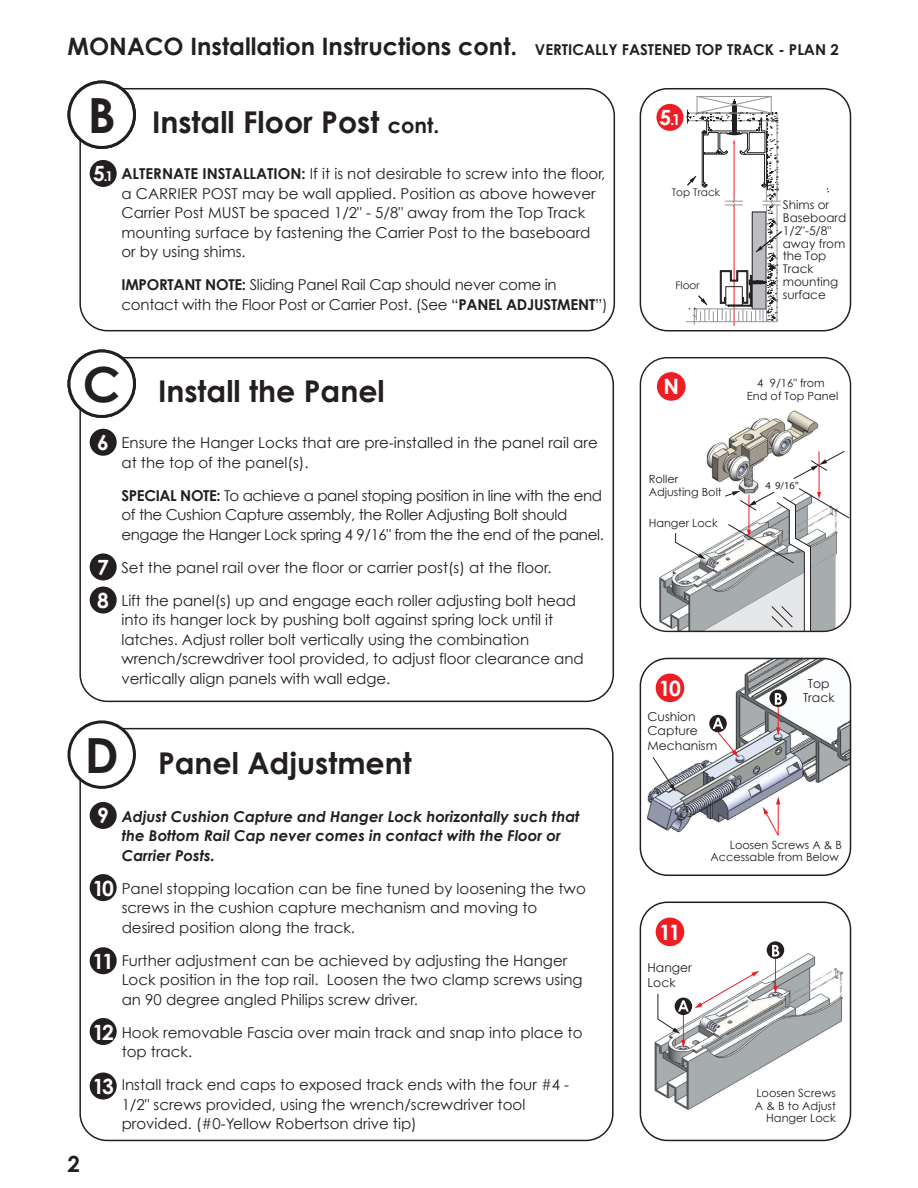
<style>
.page{position:relative;width:918px;height:1188px;background:#fff}
.page>*{position:absolute;margin:0;border:0;box-sizing:border-box;transform-origin:0 0}
.t1{font:700 48.45px "Century Gothic";color:#231f20}
.t2{font:700 30px "Century Gothic";color:#231f20}
.t3{font:700 24px "Century Gothic";color:#231f20}
.t4{font:700 22.35px "Century Gothic";color:#231f20}
.t5{font:700 21.15px "Century Gothic";color:#fff}
.t6{font:700 21px/33px "Century Gothic";letter-spacing:-.1em;color:#fff}
.t7{font:15px/19.5px "Century Gothic";color:#231f20}
.t8{font:15px/19.5px "Century Gothic";letter-spacing:-.025em;color:#231f20}
.t9{font:italic 700 15px/19.5px "Century Gothic";color:#231f20}
.t10{font:15px/19.5px "Century Gothic";letter-spacing:-.02em;color:#231f20}
.t11{font:700 15px "Century Gothic";color:#fff}
.t12{font:700 13.5px "Century Gothic";color:#fff}
.t13{font:12.3px/14.5px "Century Gothic";color:#231f20}
.t14{font:12px/12.8px "Century Gothic";color:#231f20}
.t15{font:11.4px/12.5px "Century Gothic";color:#231f20;text-align:right}
.t16{font:11.25px/13.2px "Century Gothic";color:#231f20;text-align:center}
.t17{font:10.5px "Century Gothic";color:#231f20}
.t18{font:10.5px "Myriad Pro";color:#231f20}
.s1{font-size:15px}
.s2{font-size:21px}
.s3{font-weight:700}
.s4{font-size:48.45px}
</style>
<div class="page">
<div style="left:79px;top:88px;width:536px;height:243px;border:2px solid #231f20;border-radius:27px"></div>
<div style="left:69px;top:82px;width:65px;height:65px;background:#fff;border-radius:50%"></div>
<div style="left:67px;top:81px;width:69px;height:68px;border:3px solid #231f20;border-radius:50%"></div>
<div style="left:90px;top:160px;width:27px;height:27px;background:#231f20;border-radius:50%"></div>
<div style="left:640px;top:88px;width:211px;height:243px;border:2px solid #231f20;border-radius:27px"></div>
<hr style="left:734px;top:142px;width:1px;height:184px;background:#ee1d23">
<svg style="left:686px;top:96px;width:96px;height:229px"></svg>
<div style="left:656px;top:104px;width:27px;height:27px;background:#ee1d23;border-radius:50%"></div>
<div style="left:79px;top:728px;width:535px;height:413px;border:2px solid #231f20;border-radius:27px"></div>
<div style="left:69px;top:722px;width:65px;height:65px;background:#fff;border-radius:50%"></div>
<div style="left:67px;top:720px;width:69px;height:69px;border:3px solid #231f20;border-radius:50%"></div>
<div style="left:90px;top:874px;width:27px;height:27px;background:#231f20;border-radius:50%"></div>
<div style="left:90px;top:802px;width:27px;height:27px;background:#231f20;border-radius:50%"></div>
<div style="left:90px;top:947px;width:27px;height:27px;background:#231f20;border-radius:50%"></div>
<div style="left:90px;top:1018px;width:27px;height:27px;background:#231f20;border-radius:50%"></div>
<div style="left:90px;top:1073px;width:27px;height:27px;background:#231f20;border-radius:50%"></div>
<div style="left:79px;top:357px;width:535px;height:345px;border:2px solid #231f20;border-radius:27px"></div>
<div style="left:69px;top:351px;width:65px;height:65px;background:#fff;border-radius:50%"></div>
<div style="left:67px;top:349px;width:69px;height:69px;border:3px solid #231f20;border-radius:50%"></div>
<div style="left:90px;top:429px;width:27px;height:27px;background:#231f20;border-radius:50%"></div>
<div style="left:90px;top:553px;width:27px;height:27px;background:#231f20;border-radius:50%"></div>
<div style="left:90px;top:587px;width:27px;height:27px;background:#231f20;border-radius:50%"></div>
<img style="left:652px;top:568px;width:23px;height:63px">
<img style="left:706px;top:410px;width:113px;height:78px">
<hr style="left:819px;top:451px;width:1px;height:42px;background:#ee1d23">
<svg style="left:793px;top:450px;width:52px;height:30px"></svg>
<svg style="left:675px;top:488px;width:174px;height:143px"></svg>
<div style="left:640px;top:357px;width:211px;height:275px;border:1px solid #231f20;border-radius:27px"></div>
<img style="left:654px;top:941px;width:190px;height:169px">
<hr style="left:683px;top:1011px;width:1px;height:31px;background:#ee1d23">
<svg style="left:681px;top:1040px;width:5px;height:8px"></svg>
<hr style="left:775px;top:950px;width:1px;height:37px;background:#ee1d23">
<svg style="left:773px;top:986px;width:5px;height:8px"></svg>
<div style="left:640px;top:902px;width:211px;height:239px;border:2px solid #231f20;border-radius:27px"></div>
<div style="left:767px;top:941px;width:17px;height:18px;background:#231f20;border-radius:50%"></div>
<svg style="left:772px;top:945px;width:7px;height:12px"></svg>
<svg style="left:657px;top:971px;width:102px;height:63px"></svg>
<div style="left:656px;top:918px;width:28px;height:28px;background:#ee1d23;border-radius:50%"></div>
<div style="left:657px;top:372px;width:29px;height:29px;background:#ee1d23;border-radius:50%"></div>
<img style="left:643px;top:659px;width:208px;height:173px">
<div style="left:640px;top:658px;width:211px;height:218px;border:2px solid #231f20;border-radius:27px"></div>
<svg style="left:709px;top:715px;width:18px;height:17px"></svg>
<svg style="left:713px;top:718px;width:26px;height:39px"></svg>
<svg style="left:769px;top:689px;width:18px;height:18px"></svg>
<svg style="left:775px;top:693px;width:7px;height:43px"></svg>
<svg style="left:652px;top:756px;width:24px;height:36px"></svg>
<svg style="left:763px;top:796px;width:17px;height:40px"></svg>
<h3 class="t3" style="left:68px;top:31px;width:773px">MONACO Installation Instructions cont. <span class="s1">VERTICALLY FASTENED TOP TRACK - PLAN 2</span></h3>
<h1 class="t1" style="left:88px;top:85px;width:30px">B</h1>
<p class="t12" style="left:93px;top:168px;width:22px"><span class="s2">5</span>.1</p>
<h2 class="t2" style="left:152px;top:103px;width:289px">Install Floor Post <span class="s2">cont.</span></h2>
<p class="t7" style="left:122px;top:164px;width:485px"><span class="s3">ALTERNATE INSTALLATION:</span> If it is not desirable to screw into the floor, a CARRIER POST may be wall applied. Position as above however Carrier Post MUST be spaced 1/2" - 5/8" away from the Top Track mounting surface by fastening the Carrier Post to the baseboard or by using shims.</p>
<p class="t10" style="left:122px;top:275px;width:488px"><span class="s3">IMPORTANT NOTE:</span> Sliding Panel Rail Cap should never come in contact with the Floor Post or Carrier Post. (See “<span class="s3">PANEL ADJUSTMENT</span>”)</p>
<h2 class="t2" style="left:83px;top:372px;width:304px"><span class="s4">C</span> Install the Panel</h2>
<h3 class="t6" style="left:97px;top:426px;width:13px">6</h3>
<p class="t7" style="left:122px;top:433px;width:478px">Ensure the Hanger Locks that are pre-installed in the panel rail are at the top of the panel(s).</p>
<p class="t8" style="left:122px;top:485px;width:484px"><span class="s3">SPECIAL NOTE:</span> To achieve a panel stoping position in line with the end of the Cushion Capture assembly, the Roller Adjusting Bolt should engage the Hanger Lock spring 4 9/16" from the the end of the panel.</p>
<p class="t7" style="left:122px;top:557px;width:432px">Set the panel rail over the floor or carrier post(s) at the floor.</p>
<p class="t7" style="left:122px;top:590px;width:464px">Lift the panel(s) up and engage each roller adjusting bolt head into its hanger lock by pushing bolt against spring lock until it latches. Adjust roller bolt vertically using the combination wrench/screwdriver tool provided, to adjust floor clearance and vertically align panels with wall edge.</p>
<h3 class="t6" style="left:97px;top:550px;width:13px">7<br>8</h3>
<h1 class="t1" style="left:85px;top:725px;width:35px">D</h1>
<h2 class="t2" style="left:158px;top:744px;width:255px">Panel Adjustment</h2>
<h3 class="t4" style="left:68px;top:1150px;width:14px">2</h3>
<h3 class="t6" style="left:97px;top:799px;width:13px">9</h3>
<h3 class="t6" style="left:92px;top:871px;width:23px">10</h3>
<h3 class="t6" style="left:92px;top:944px;width:23px">11</h3>
<h3 class="t6" style="left:92px;top:1015px;width:23px">12</h3>
<h3 class="t6" style="left:92px;top:1069px;width:23px">13</h3>
<p class="t9" style="left:122px;top:806px;width:460px">Adjust Cushion Capture and Hanger Lock horizontally such that the Bottom Rail Cap never comes in contact with the Floor or<br>Carrier Posts.</p>
<p class="t7" style="left:122px;top:878px;width:466px">Panel stopping location can be fine tuned by loosening the two screws in the cushion capture mechanism and moving to desired position along the track.</p>
<p class="t7" style="left:122px;top:950px;width:463px">Further adjustment can be achieved by adjusting the Hanger<br>Lock position in the top rail. Loosen the two clamp screws using an 90 degree angled Philips screw driver.</p>
<p class="t7" style="left:122px;top:1022px;width:462px">Hook removable Fascia over main track and snap into place to top track.</p>
<p class="t7" style="left:122px;top:1075px;width:449px">Install track end caps to exposed track ends with the four #4 -<br>1/2" screws provided, using the wrench/screwdriver tool provided. (#0-Yellow Robertson drive tip)</p>
<p class="t11" style="left:659px;top:111px;width:23px"><span class="s2">5</span>.1</p>
<p class="t17" style="left:672px;top:186px;width:50px">Top Track</p>
<p class="t17" style="left:676px;top:279px;width:26px">Floor</p>
<p class="t14" style="left:783px;top:199px;width:65px">Shims or<br>Baseboard<br>1/2"-5/8" away from the Top<br>Track mounting surface</p>
<h3 class="t5" style="left:663px;top:373px;width:17px">N</h3>
<p class="t16" style="left:747px;top:376px;width:93px">4 9/16" from<br>End of Top Panel</p>
<p class="t16" style="left:649px;top:472px;width:75px;text-align:left">Roller<br>Adjusting Bolt</p>
<p class="t16" style="left:649px;top:516px;width:71px">Hanger Lock</p>
<p class="t18" style="left:765px;top:479px;width:35px">4 9/16"</p>
<h3 class="t5" style="left:659px;top:675px;width:24px">10</h3>
<p class="t13" style="left:648px;top:709px;width:71px">Cushion<br>Capture<br>Mechanism</p>
<p class="t13" style="left:803px;top:676px;width:33px;text-align:center">Top<br>Track</p>
<p class="t15" style="left:710px;top:838px;width:133px">Loosen Screws A &amp; B<br>Accessable from Below</p>
<h3 class="t5" style="left:659px;top:919px;width:23px">11</h3>
<p class="t13" style="left:648px;top:960px;width:46px">Hanger<br>Lock</p>
<p class="t15" style="left:755px;top:1087px;width:82px">Loosen Screws<br>A &amp; B to Adjust<br>Hanger Lock</p>
</div>
